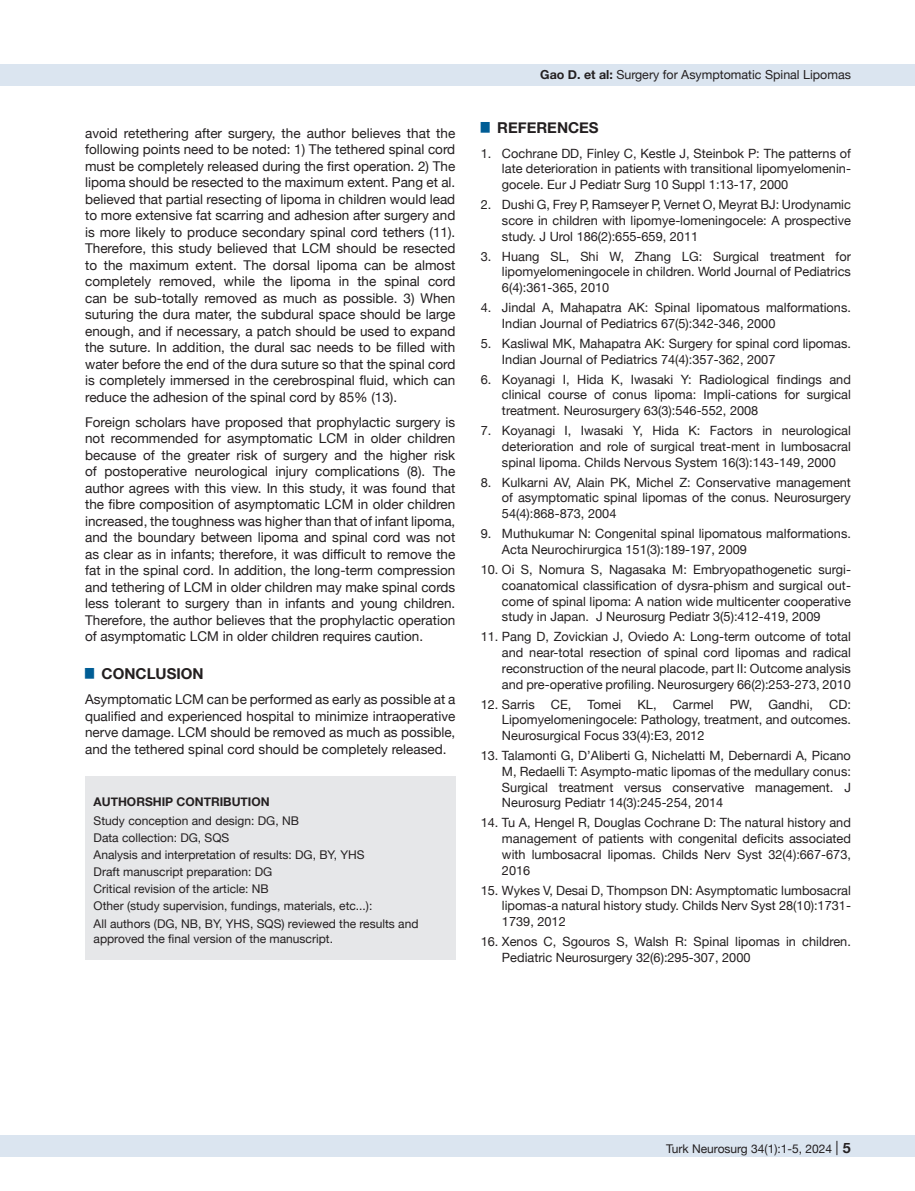
<style>
.page{position:relative;width:915px;height:1191px;background:#fff}
.page>*{position:absolute;margin:0;border:0;box-sizing:border-box;transform-origin:0 0}
.t1{font:700 15px "Helvetica Neue";color:#231f20}
.t2{font:13.5px/16.5px "Helvetica Neue";color:#231f20;text-align:justify}
.t3{font:12.75px/15.8px "Helvetica Neue";color:#231f20;text-align:justify}
.t4{font:12.45px "Helvetica Neue";color:#231f20}
.t5{font:12px/15px "Helvetica Neue";color:#231f20}
.t6{font:700 12px "Helvetica Neue";color:#231f20}
.s1{font-weight:700}
.s2{font-size:14.25px}
.s3{font-weight:700;font-size:14.25px}
</style>
<div class="page">
<div style="left:0;top:1135px;width:914px;height:22px;background:#dbe5f0"></div>
<div style="left:0;top:64px;width:914px;height:21px;background:#dbe5f0"></div>
<div style="left:85px;top:776px;width:370px;height:183px;background:#e6e7e9"></div>
<p class="t2" style="left:85px;top:125px;width:371px">avoid retethering after surgery, the author believes that the following points need to be noted: 1) The tethered spinal cord must be completely released during the first operation. 2) The lipoma should be resected to the maximum extent. Pang et al. believed that partial resecting of lipoma in children would lead to more extensive fat scarring and adhesion after surgery and is more likely to produce secondary spinal cord tethers (11).<br>Therefore, this study believed that LCM should be resected to the maximum extent. The dorsal lipoma can be almost completely removed, while the lipoma in the spinal cord can be sub-totally removed as much as possible. 3) When suturing the dura mater, the subdural space should be large enough, and if necessary, a patch should be used to expand the suture. In addition, the dural sac needs to be filled with water before the end of the dura suture so that the spinal cord is completely immersed in the cerebrospinal fluid, which can reduce the adhesion of the spinal cord by 85% (13).</p>
<p class="t2" style="left:85px;top:414px;width:371px">Foreign scholars have proposed that prophylactic surgery is not recommended for asymptomatic LCM in older children because of the greater risk of surgery and the higher risk of postoperative neurological injury complications (8). The author agrees with this view. In this study, it was found that the fibre composition of asymptomatic LCM in older children increased, the toughness was higher than that of infant lipoma, and the boundary between lipoma and spinal cord was not as clear as in infants; therefore, it was difficult to remove the fat in the spinal cord. In addition, the long-term compression and tethering of LCM in older children may make spinal cords less tolerant to surgery than in infants and young children.<br>Therefore, the author believes that the prophylactic operation of asymptomatic LCM in older children requires caution.</p>
<p class="t1" style="left:85px;top:662px;width:120px"><sup>█</sup> CONCLUSION</p>
<p class="t2" style="left:85px;top:692px;width:371px">Asymptomatic LCM can be performed as early as possible at a qualified and experienced hospital to minimize intraoperative nerve damage. LCM should be removed as much as possible, and the tethered spinal cord should be completely released.</p>
<p class="t6" style="left:94px;top:792px;width:177px">AUTHORSHIP CONTRIBUTION</p>
<p class="t5" style="left:94px;top:813px;width:207px">Study conception and design: DG, NB</p>
<p class="t5" style="left:94px;top:831px;width:137px">Data collection: DG, SQS</p>
<p class="t5" style="left:94px;top:848px;width:272px">Analysis and interpretation of results: DG, BY, YHS</p>
<p class="t5" style="left:94px;top:865px;width:180px">Draft manuscript preparation: DG</p>
<p class="t5" style="left:94px;top:882px;width:177px">Critical revision of the article: NB</p>
<p class="t5" style="left:94px;top:899px;width:280px">Other (study supervision, fundings, materials, etc...):</p>
<p class="t5" style="left:94px;top:916px;width:326px">All authors (DG, NB, BY, YHS, SQS) reviewed the results and approved the final version of the manuscript.</p>
<p class="t4" style="left:540px;top:66px;width:312px"><span class="s1">Gao D. et al:</span> Surgery for Asymptomatic Spinal Lipomas</p>
<p class="t1" style="left:480px;top:116px;width:119px"><sup>█</sup> REFERENCES</p>
<p class="t3" style="left:502px;top:146px;width:350px;text-indent:-21px">1. Cochrane DD, Finley C, Kestle J, Steinbok P: The patterns of late deterioration in patients with transitional lipomyelomenin&shy;gocele. Eur J Pediatr Surg 10 Suppl 1:13‐17, 2000</p>
<p class="t3" style="left:502px;top:197px;width:350px;text-indent:-21px">2. Dushi G, Frey P, Ramseyer P, Vernet O, Meyrat BJ: Urodynamic score in children with lipomye-lomeningocele: A prospective study. J Urol 186(2):655‐659, 2011</p>
<p class="t3" style="left:502px;top:249px;width:350px;text-indent:-21px">3. Huang SL, Shi W, Zhang LG: Surgical treatment for lipomyelomeningocele in children. World Journal of Pediatrics 6(4):361-365, 2010</p>
<p class="t3" style="left:502px;top:300px;width:350px;text-indent:-21px">4. Jindal A, Mahapatra AK: Spinal lipomatous malformations.<br>Indian Journal of Pediatrics 67(5):342-346, 2000</p>
<p class="t3" style="left:502px;top:336px;width:350px;text-indent:-21px">5. Kasliwal MK, Mahapatra AK: Surgery for spinal cord lipomas.<br>Indian Journal of Pediatrics 74(4):357-362, 2007</p>
<p class="t3" style="left:502px;top:372px;width:350px;text-indent:-21px">6. Koyanagi I, Hida K, Iwasaki Y: Radiological findings and clinical course of conus lipoma: Impli-cations for surgical treatment. Neurosurgery 63(3):546‐552, 2008</p>
<p class="t3" style="left:502px;top:423px;width:350px;text-indent:-21px">7. Koyanagi I, Iwasaki Y, Hida K: Factors in neurological deterioration and role of surgical treat-ment in lumbosacral spinal lipoma. Childs Nervous System 16(3):143-149, 2000</p>
<p class="t3" style="left:502px;top:475px;width:350px;text-indent:-21px">8. Kulkarni AV, Alain PK, Michel Z: Conservative management of asymptomatic spinal lipomas of the conus. Neurosurgery 54(4):868-873, 2004</p>
<p class="t3" style="left:502px;top:526px;width:350px;text-indent:-21px">9. Muthukumar N: Congenital spinal lipomatous malformations.<br>Acta Neurochirurgica 151(3):189-197, 2009</p>
<p class="t3" style="left:502px;top:562px;width:350px;text-indent:-21px">10. Oi S, Nomura S, Nagasaka M: Embryopathogenetic surgi&shy;coanatomical classification of dysra-phism and surgical out&shy;come of spinal lipoma: A nation wide multicenter cooperative study in Japan. J Neurosurg Pediatr 3(5):412‐419, 2009</p>
<p class="t3" style="left:502px;top:629px;width:350px;text-indent:-21px">11. Pang D, Zovickian J, Oviedo A: Long-term outcome of total and near-total resection of spinal cord lipomas and radical reconstruction of the neural placode, part II: Outcome analysis and pre-operative profiling. Neurosurgery 66(2):253-273, 2010</p>
<p class="t3" style="left:480px;top:697px;width:56px">12. Sarris</p>
<p class="t3" style="left:550px;top:697px;width:22px">CE,</p>
<p class="t3" style="left:587px;top:697px;width:35px">Tomei</p>
<p class="t3" style="left:637px;top:697px;width:21px">KL,</p>
<p class="t3" style="left:672px;top:697px;width:42px">Carmel</p>
<p class="t3" style="left:729px;top:697px;width:24px">PW,</p>
<p class="t3" style="left:768px;top:697px;width:46px">Gandhi,</p>
<p class="t3" style="left:502px;top:697px;width:350px;text-indent:327px">CD:<br>Lipomyelomeningocele: Pathology, treatment, and outcomes.<br>Neurosurgical Focus 33(4):E3, 2012</p>
<p class="t3" style="left:502px;top:748px;width:350px;text-indent:-21px">13. Talamonti G, D’Aliberti G, Nichelatti M, Debernardi A, Picano M, Redaelli T: Asympto-matic lipomas of the medullary conus:<br>Surgical treatment versus conservative management. J Neurosurg Pediatr 14(3):245-254, 2014</p>
<p class="t3" style="left:502px;top:815px;width:350px;text-indent:-21px">14. Tu A, Hengel R, Douglas Cochrane D: The natural history and management of patients with congenital deficits associated with lumbosacral lipomas. Childs Nerv Syst 32(4):667-673, 2016</p>
<p class="t3" style="left:502px;top:883px;width:350px;text-indent:-21px">15. Wykes V, Desai D, Thompson DN: Asymptomatic lumbosacral lipomas-a natural history study. Childs Nerv Syst 28(10):1731- 1739, 2012</p>
<p class="t3" style="left:502px;top:934px;width:350px;text-indent:-21px">16. Xenos C, Sgouros S, Walsh R: Spinal lipomas in children.<br>Pediatric Neurosurgery 32(6):295-307, 2000</p>
<p class="t5" style="left:666px;top:1142px;width:207px">Turk Neurosurg 34(1):1-5, 2024 <span class="s2">|</span> <span class="s3">5 5</span></p>
</div>
